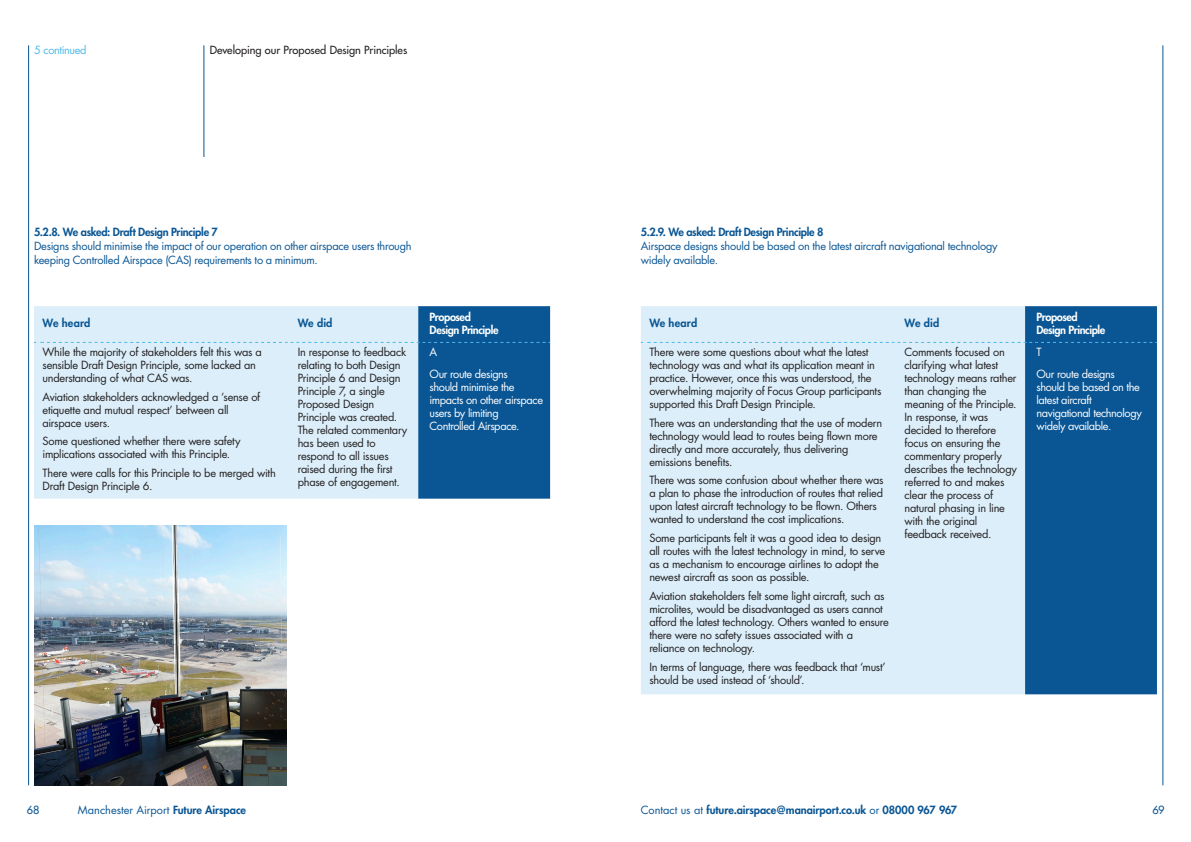
<style>
.page{position:relative;width:1191px;height:842px;background:#fff}
.page>*{position:absolute;margin:0;border:0;box-sizing:border-box;transform-origin:0 0}
.BodyText{font:11px/13px "Futura Std";letter-spacing:-.025em;color:#231f20}
.Paragraph_Style_1{font:11px/14px "Futura Std";letter-spacing:-.025em;color:#0a5694}
.SubHeadLevel0{font:11px/13px "Futura Std";letter-spacing:-.04em;color:#fff}
.TimeTableYear{font:800 11px "Futura Std";letter-spacing:-.005em;color:#0a5694}
.SubHeadLevel0-2{font:800 11px/13px "Futura Std";letter-spacing:-.04em;color:#fff}
.MainheadLevel1{font:500 11px "Futura Std";letter-spacing:-.005em;color:#231f20}
.Paragraph_Style_1-2{font:11px "Futura Std";color:#0a5694}
.Number{font:11px "Futura Std";letter-spacing:-.035em;color:#4eb9e9}
.t1{font:500 11px "Futura Std";color:#0a5694}
.s1{font-weight:800}
.s2{font-weight:400}
</style>
<div class="page">
<hr style="left:28px;top:45px;width:1px;height:740px;background:#0a5694">
<hr style="left:1162px;top:45px;width:1px;height:740px;background:#0a5694">
<hr style="left:204px;top:45px;width:1px;height:112px;background:#0a5694">
<svg style="left:34px;top:306px;width:516px;height:193px;background:#a6c8df"></svg>
<div style="left:641px;top:306px;width:384px;height:388px;background:#dbeef9"></div>
<svg style="left:1025px;top:306px;width:132px;height:388px;background:#0c5795"></svg>
<svg style="left:641px;top:342px;width:516px;height:1px"></svg>
<img style="left:34px;top:525px;width:252px;height:260px">
<p class="Number" style="left:34px;top:43px;width:54px">5 continued</p>
<h1 class="MainheadLevel1" style="left:210px;top:43px;width:199px">Developing our Proposed Design Principles</h1>
<p class="Paragraph_Style_1" style="left:34px;top:225px;width:379px"><span class="s1">5.2.8. We asked: Draft Design Principle 7<br></span>Designs should minimise the impact of our operation on other airspace users through keeping Controlled Airspace (CAS) requirements to a minimum.</p>
<p class="TimeTableYear" style="left:43px;top:316px;width:49px">We heard</p>
<p class="TimeTableYear" style="left:298px;top:316px;width:36px">We did</p>
<p class="SubHeadLevel0-2" style="left:429px;top:310px;width:70px">Proposed<br>Design Principle</p>
<p class="BodyText" style="left:43px;top:346px;width:221px">While the majority of stakeholders felt this was a sensible Draft Design Principle, some lacked an understanding of what CAS was.</p>
<p class="BodyText" style="left:43px;top:390px;width:219px">Aviation stakeholders acknowledged a ‘sense of etiquette and mutual respect’ between all airspace users.</p>
<p class="BodyText" style="left:43px;top:435px;width:200px">Some questioned whether there were safety implications associated with this Principle.</p>
<p class="BodyText" style="left:43px;top:467px;width:235px">There were calls for this Principle to be merged with<br>Draft Design Principle 6.</p>
<p class="BodyText" style="left:298px;top:346px;width:111px">In response to feedback relating to both Design<br>Principle 6 and Design<br>Principle 7, a single<br>Proposed Design<br>Principle was created.<br>The related commentary has been used to respond to all issues raised during the first phase of engagement.</p>
<p class="SubHeadLevel0" style="left:429px;top:346px;width:9px">A</p>
<p class="SubHeadLevel0" style="left:429px;top:367px;width:115px">Our route designs<br>should minimise the impacts on other airspace users by limiting<br>Controlled Airspace.</p>
<p class="Paragraph_Style_1" style="left:641px;top:225px;width:358px"><span class="s1">5.2.9. We asked: Draft Design Principle 8<br></span>Airspace designs should be based on the latest aircraft navigational technology widely available.</p>
<p class="TimeTableYear" style="left:649px;top:316px;width:49px">We heard</p>
<p class="TimeTableYear" style="left:904px;top:316px;width:36px">We did</p>
<p class="SubHeadLevel0-2" style="left:1036px;top:310px;width:70px">Proposed<br>Design Principle</p>
<p class="BodyText" style="left:649px;top:346px;width:234px">There were some questions about what the latest technology was and what its application meant in practice. However, once this was understood, the overwhelming majority of Focus Group participants supported this Draft Design Principle.</p>
<p class="BodyText" style="left:649px;top:416px;width:234px">There was an understanding that the use of modern technology would lead to routes being flown more directly and more accurately, thus delivering emissions benefits.</p>
<p class="BodyText" style="left:649px;top:474px;width:236px">There was some confusion about whether there was a plan to phase the introduction of routes that relied upon latest aircraft technology to be flown. Others wanted to understand the cost implications.</p>
<p class="BodyText" style="left:649px;top:532px;width:237px">Some participants felt it was a good idea to design all routes with the latest technology in mind, to serve as a mechanism to encourage airlines to adopt the newest aircraft as soon as possible.</p>
<p class="BodyText" style="left:649px;top:589px;width:241px">Aviation stakeholders felt some light aircraft, such as microlites, would be disadvantaged as users cannot afford the latest technology. Others wanted to ensure there were no safety issues associated with a reliance on technology.</p>
<p class="BodyText" style="left:649px;top:660px;width:238px">In terms of language, there was feedback that ‘must’ should be used instead of ‘should’.</p>
<p class="BodyText" style="left:904px;top:346px;width:114px">Comments focused on clarifying what latest technology means rather than changing the meaning of the Principle.<br>In response, it was decided to therefore focus on ensuring the commentary properly describes the technology referred to and makes clear the process of natural phasing in line with the original feedback received.</p>
<p class="SubHeadLevel0" style="left:1036px;top:346px;width:7px">T</p>
<p class="SubHeadLevel0" style="left:1036px;top:367px;width:107px">Our route designs should be based on the latest aircraft navigational technology widely available.</p>
<p class="t1" style="left:27px;top:803px;width:14px">68</p>
<p class="Paragraph_Style_1-2" style="left:78px;top:803px;width:170px">Manchester Airport <span class="s1">Future Airspace</span></p>
<p class="TimeTableYear" style="left:641px;top:803px;width:318px"><span class="s2">Contact us at</span> future.airspace@manairport.co.uk <span class="s2">or</span> 08000 967 967</p>
<p class="t1" style="left:1152px;top:803px;width:14px">69</p>
</div>
